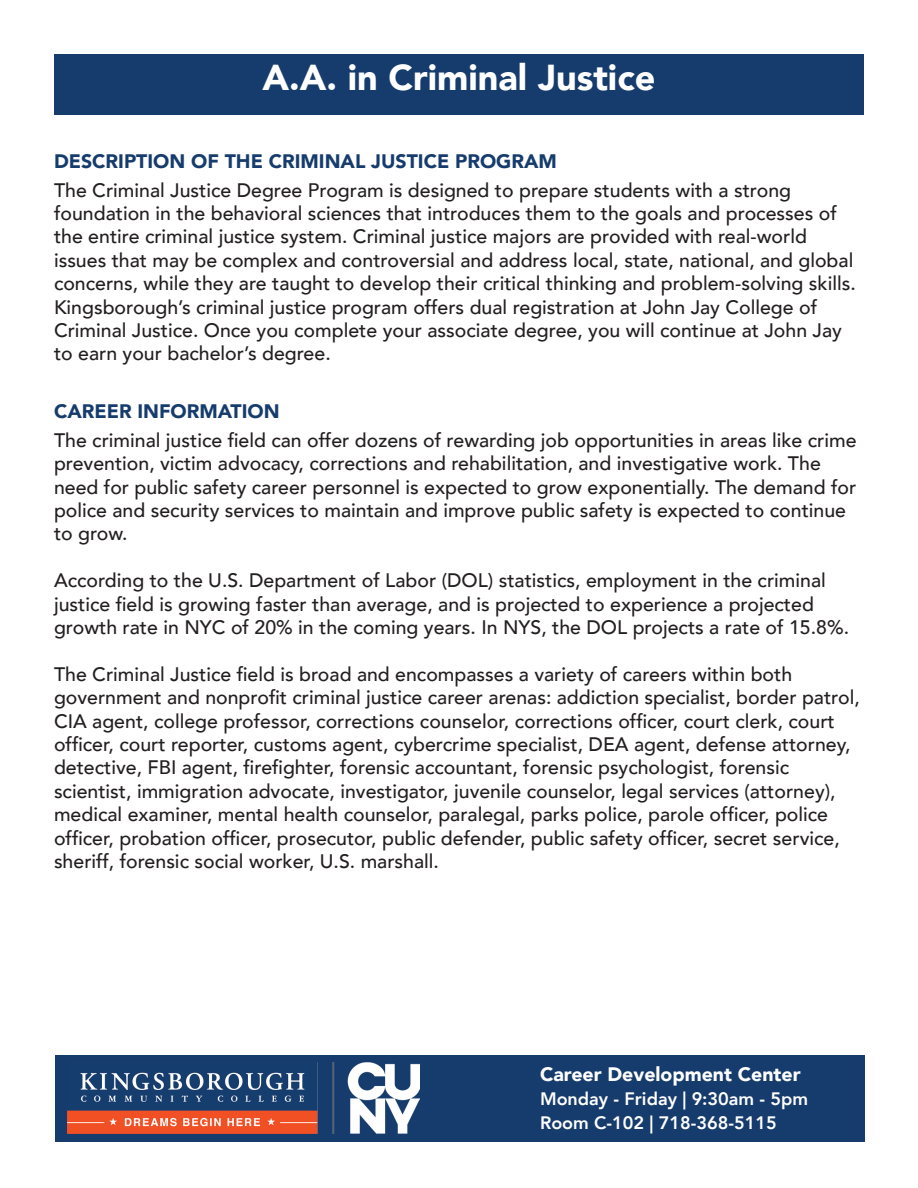
<style>
.page{position:relative;width:918px;height:1188px;background:#fff}
.page>*{position:absolute;margin:0;border:0;box-sizing:border-box;transform-origin:0 0}
.t1{font:900 36px "Avenir";color:#fff}
.t2{font:500 19.5px/23.4px "Avenir";color:#231f20}
.t3{font:900 19.5px "Avenir";color:#163c6d}
.t4{font:900 19.5px "Avenir";color:#fff}
.t5{font:800 18px/24px "Avenir";color:#fff}
</style>
<div class="page">
<div style="left:54px;top:54px;width:810px;height:60px;background:#163c6d"></div>
<div style="left:56px;top:1055px;width:810px;height:87px;background:#163c6d"></div>
<img style="left:68px;top:1063px;width:352px;height:71px">
<h1 class="t1" style="left:263px;top:47px;width:394px">A.A. in Criminal Justice</h1>
<p class="t3" style="left:54px;top:145px;width:504px">DESCRIPTION OF THE CRIMINAL JUSTICE PROGRAM</p>
<p class="t2" style="left:54px;top:177px;width:803px">The Criminal Justice Degree Program is designed to prepare students with a strong foundation in the behavioral sciences that introduces them to the goals and processes of the entire criminal justice system. Criminal justice majors are provided with real-world issues that may be complex and controversial and address local, state, national, and global concerns, while they are taught to develop their critical thinking and problem-solving skills.<br>Kingsborough’s criminal justice program offers dual registration at John Jay College of Criminal Justice. Once you complete your associate degree, you will continue at John Jay to earn your bachelor’s degree.</p>
<p class="t3" style="left:54px;top:395px;width:227px">CAREER INFORMATION</p>
<p class="t2" style="left:54px;top:427px;width:804px">The criminal justice field can offer dozens of rewarding job opportunities in areas like crime prevention, victim advocacy, corrections and rehabilitation, and investigative work. The need for public safety career personnel is expected to grow exponentially. The demand for police and security services to maintain and improve public safety is expected to continue to grow.</p>
<p class="t2" style="left:54px;top:568px;width:797px">According to the U.S. Department of Labor (DOL) statistics, employment in the criminal justice field is growing faster than average, and is projected to experience a projected growth rate in NYC of 20% in the coming years. In NYS, the DOL projects a rate of 15.8%.</p>
<p class="t2" style="left:54px;top:661px;width:807px">The Criminal Justice field is broad and encompasses a variety of careers within both government and nonprofit criminal justice career arenas: addiction specialist, border patrol, CIA agent, college professor, corrections counselor, corrections officer, court clerk, court officer, court reporter, customs agent, cybercrime specialist, DEA agent, defense attorney, detective, FBI agent, firefighter, forensic accountant, forensic psychologist, forensic scientist, immigration advocate, investigator, juvenile counselor, legal services (attorney), medical examiner, mental health counselor, paralegal, parks police, parole officer, police officer, probation officer, prosecutor, public defender, public safety officer, secret service, sheriff, forensic social worker, U.S. marshall.</p>
<p class="t4" style="left:540px;top:1058px;width:262px">Career Development Center</p>
<p class="t5" style="left:540px;top:1087px;width:270px">Monday - Friday | 9:30am - 5pm<br>Room C-102 | 718-368-5115</p>
</div>
